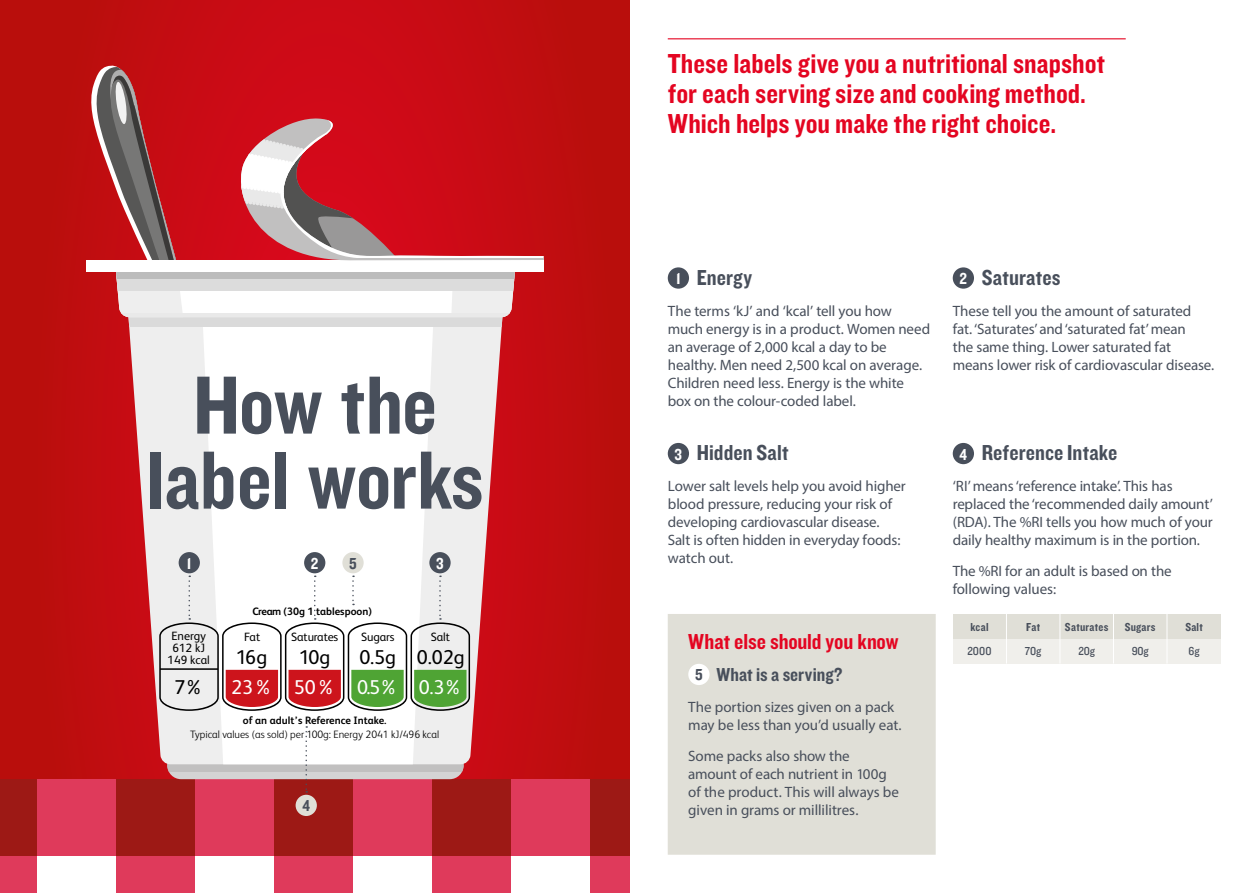
<style>
.page{position:relative;width:1259px;height:893px;background:#fff}
.page>*{position:absolute;margin:0;border:0;box-sizing:border-box;transform-origin:0 0}
.t1{font:85.5px/75px "Knockout HTF50 Welterweight";letter-spacing:-.005em;color:#484f5b;text-align:center}
.t2{font:28.5px/30px "Knockout HTF50 Welterweight";color:#e40521}
.t3{font:22.5px "Knockout HTF50 Welterweight";letter-spacing:.005em;color:#484f5b}
.t4{font:22.5px "Knockout HTF50 Welterweight";letter-spacing:-.005em;color:#e40521}
.t5{font:20.1px "FS Albert";color:#000}
.t6{font:20.1px "FS Albert";color:#fff}
.t7{font:19.5px "Knockout HTF50 Welterweight";color:#484f5b}
.t8{font:16.5px "Knockout HTF50 Welterweight";color:#fff}
.t9{font:16.5px "Knockout HTF50 Welterweight";color:#484f5b}
.t10{font:15px/18px "Myriad Pro";letter-spacing:-.01em;color:#484f5b}
.t11{font:12px/12px "FS Albert";letter-spacing:-.01em;color:#000;text-align:center}
.t12{font:12px "Knockout HTF50 Welterweight";letter-spacing:.02em;color:#484f5b}
.t13{font:12px "Knockout HTF30 Junior Welterwt";letter-spacing:.005em;color:#484f5b}
.t14{font:300 10.65px "FS Albert";color:#000}
.t15{font:700 10.65px "FS Albert";color:#000}
.s1{font-size:16.5px;color:#fff}
.s2{font-size:16.5px}
</style>
<div class="page">
<div style="left:0;top:0;width:629px;height:893px;background:#bd0d0e"></div>
<div style="left:0;top:779px;width:38px;height:78px;background:#9d1915"></div>
<div style="left:37px;top:779px;width:80px;height:78px;background:#df3a5b"></div>
<div style="left:116px;top:779px;width:80px;height:78px;background:#9d1915"></div>
<div style="left:195px;top:779px;width:80px;height:78px;background:#df3a5b"></div>
<div style="left:274px;top:779px;width:80px;height:78px;background:#9d1915"></div>
<div style="left:353px;top:779px;width:80px;height:78px;background:#df3a5b"></div>
<div style="left:432px;top:779px;width:80px;height:78px;background:#9d1915"></div>
<div style="left:511px;top:779px;width:80px;height:78px;background:#df3a5b"></div>
<div style="left:590px;top:779px;width:39px;height:78px;background:#9d1915"></div>
<div style="left:0;top:856px;width:38px;height:37px;background:#df3a5b"></div>
<div style="left:37px;top:856px;width:80px;height:37px;background:#fff"></div>
<div style="left:116px;top:856px;width:80px;height:37px;background:#df3a5b"></div>
<div style="left:195px;top:856px;width:80px;height:37px;background:#fff"></div>
<div style="left:274px;top:856px;width:80px;height:37px;background:#df3a5b"></div>
<div style="left:353px;top:856px;width:80px;height:37px;background:#fff"></div>
<div style="left:432px;top:856px;width:80px;height:37px;background:#df3a5b"></div>
<div style="left:511px;top:856px;width:80px;height:37px;background:#fff"></div>
<div style="left:590px;top:856px;width:39px;height:37px;background:#df3a5b"></div>
<svg style="left:129px;top:327px;width:374px;height:437px;fill:#eee"></svg>
<div style="left:203px;top:327px;width:230px;height:399px;background:#fff"></div>
<div style="left:128px;top:317px;width:375px;height:10px;background:#dadada"></div>
<svg style="left:88px;top:64px;width:455px;height:253px"></svg>
<hr style="left:340px;top:258px;width:203px;height:2px;background:#c1c0c0">
<hr style="left:668px;top:38px;width:457px;height:1px;background:#e40521">
<div style="left:668px;top:614px;width:267px;height:241px;background:#e0dfd7"></div>
<div style="left:688px;top:664px;width:21px;height:21px;background:#fff;border-radius:50%"></div>
<div style="left:668px;top:267px;width:21px;height:22px;background:#484f5b;border-radius:50%"></div>
<div style="left:668px;top:443px;width:21px;height:21px;background:#484f5b;border-radius:50%"></div>
<div style="left:952px;top:267px;width:22px;height:22px;background:#484f5b;border-radius:50%"></div>
<div style="left:952px;top:443px;width:22px;height:21px;background:#484f5b;border-radius:50%"></div>
<div style="left:179px;top:552px;width:21px;height:21px;background:#484f5b;border-radius:50%"></div>
<div style="left:304px;top:552px;width:21px;height:21px;background:#484f5b;border-radius:50%"></div>
<svg style="left:167px;top:726px;width:296px;height:67px"></svg>
<div style="left:296px;top:795px;width:21px;height:21px;background:#e0dfd7;border-radius:50%"></div>
<div style="left:429px;top:552px;width:21px;height:21px;background:#484f5b;border-radius:50%"></div>
<svg style="left:159px;top:576px;width:311px;height:135px;background:#d9d0c7"></svg>
<div style="left:342px;top:552px;width:22px;height:21px;background:#e0dfd7;border-radius:50%"></div>
<div style="left:952px;top:614px;width:268px;height:25px;background:#e0dfd7"></div>
<div style="left:952px;top:639px;width:268px;height:25px;background:#f0efeb"></div>
<hr style="left:1006px;top:614px;width:1px;height:50px;background:#fff">
<hr style="left:1059px;top:614px;width:1px;height:50px;background:#fff">
<hr style="left:1113px;top:614px;width:1px;height:50px;background:#fff">
<hr style="left:1166px;top:614px;width:1px;height:50px;background:#fff">
<h1 class="t1" style="left:146px;top:371px;width:339px">How the label works</h1>
<p class="t8" style="left:187px;top:554px;width:6px">1</p>
<p class="t8" style="left:311px;top:554px;width:9px">2</p>
<p class="t9" style="left:349px;top:554px;width:9px">5</p>
<p class="t8" style="left:436px;top:554px;width:9px">3</p>
<p class="t15" style="left:252px;top:605px;width:121px">Cream (30g 1 tablespoon)</p>
<p class="t11" style="left:168px;top:630px;width:44px">Energy<br>612 kJ<br>149 kcal</p>
<h3 class="t5" style="left:175px;top:676px;width:31px">7%</h3>
<h3 class="t6" style="left:231px;top:676px;width:233px">23% 50% 0.5% 0.3%</h3>
<p class="t15" style="left:243px;top:714px;width:145px">of an adult’s Reference Intake.</p>
<p class="t14" style="left:190px;top:728px;width:250px">Typical values (as sold) per 100g: Energy 2041 kJ/496 kcal</p>
<p class="t11" style="left:431px;top:631px;width:21px">Salt</p>
<h3 class="t5" style="left:417px;top:645px;width:50px">0.02g</h3>
<p class="t11" style="left:291px;top:631px;width:49px">Saturates</p>
<h3 class="t5" style="left:299px;top:645px;width:33px">10g</h3>
<p class="t11" style="left:361px;top:631px;width:35px">Sugars</p>
<h3 class="t5" style="left:359px;top:645px;width:38px">0.5g</h3>
<p class="t11" style="left:244px;top:631px;width:17px">Fat</p>
<h3 class="t5" style="left:236px;top:645px;width:32px">16g</h3>
<p class="t9" style="left:302px;top:797px;width:9px">4</p>
<h2 class="t2" style="left:668px;top:50px;width:439px">These labels give you a nutritional snapshot for each serving size and cooking method.<br>Which helps you make the right choice.</h2>
<h3 class="t3" style="left:676px;top:265px;width:78px"><span class="s1">1</span> Energy</h3>
<p class="t10" style="left:668px;top:301px;width:264px">The terms ‘kJ’ and ‘kcal’ tell you how much energy is in a product. Women need an average of 2,000 kcal a day to be healthy. Men need 2,500 kcal on average.<br>Children need less. Energy is the white box on the colour-coded label.</p>
<h3 class="t3" style="left:674px;top:441px;width:115px"><span class="s1">3</span> Hidden Salt</h3>
<p class="t10" style="left:668px;top:477px;width:239px">Lower salt levels help you avoid higher blood pressure, reducing your risk of developing cardiovascular disease.<br>Salt is often hidden in everyday foods: watch out.</p>
<h3 class="t4" style="left:688px;top:630px;width:212px">What else should you know</h3>
<h3 class="t7" style="left:695px;top:664px;width:149px"><span class="s2">5</span> What is a serving?</h3>
<p class="t10" style="left:688px;top:698px;width:215px">The portion sizes given on a pack may be less than you’d usually eat.</p>
<p class="t10" style="left:688px;top:747px;width:212px">Some packs also show the amount of each nutrient in 100g of the product. This will always be given in grams or millilitres.</p>
<h3 class="t3" style="left:959px;top:265px;width:102px"><span class="s1">2</span> Saturates</h3>
<p class="t10" style="left:952px;top:301px;width:263px">These tell you the amount of saturated fat. ‘Saturates’ and ‘saturated fat’ mean<br>the same thing. Lower saturated fat means lower risk of cardiovascular disease.</p>
<h3 class="t3" style="left:959px;top:441px;width:159px"><span class="s1">4</span> Reference Intake</h3>
<p class="t10" style="left:952px;top:477px;width:261px">‘RI’ means ‘reference intake’. This has replaced the ‘recommended daily amount’ (RDA). The %RI tells you how much of your daily healthy maximum is in the portion.</p>
<p class="t10" style="left:952px;top:562px;width:220px">The %RI for an adult is based on the following values:</p>
<p class="t12" style="left:970px;top:621px;width:20px">kcal</p>
<p class="t13" style="left:967px;top:644px;width:26px">2000</p>
<p class="t12" style="left:1026px;top:621px;width:15px">Fat</p>
<p class="t13" style="left:1025px;top:644px;width:18px">70g</p>
<p class="t12" style="left:1065px;top:621px;width:45px">Saturates</p>
<p class="t13" style="left:1078px;top:644px;width:18px">20g</p>
<p class="t12" style="left:1125px;top:621px;width:32px">Sugars</p>
<p class="t13" style="left:1131px;top:644px;width:18px">90g</p>
<p class="t12" style="left:1185px;top:621px;width:19px">Salt</p>
<p class="t13" style="left:1188px;top:644px;width:13px">6g</p>
</div>
